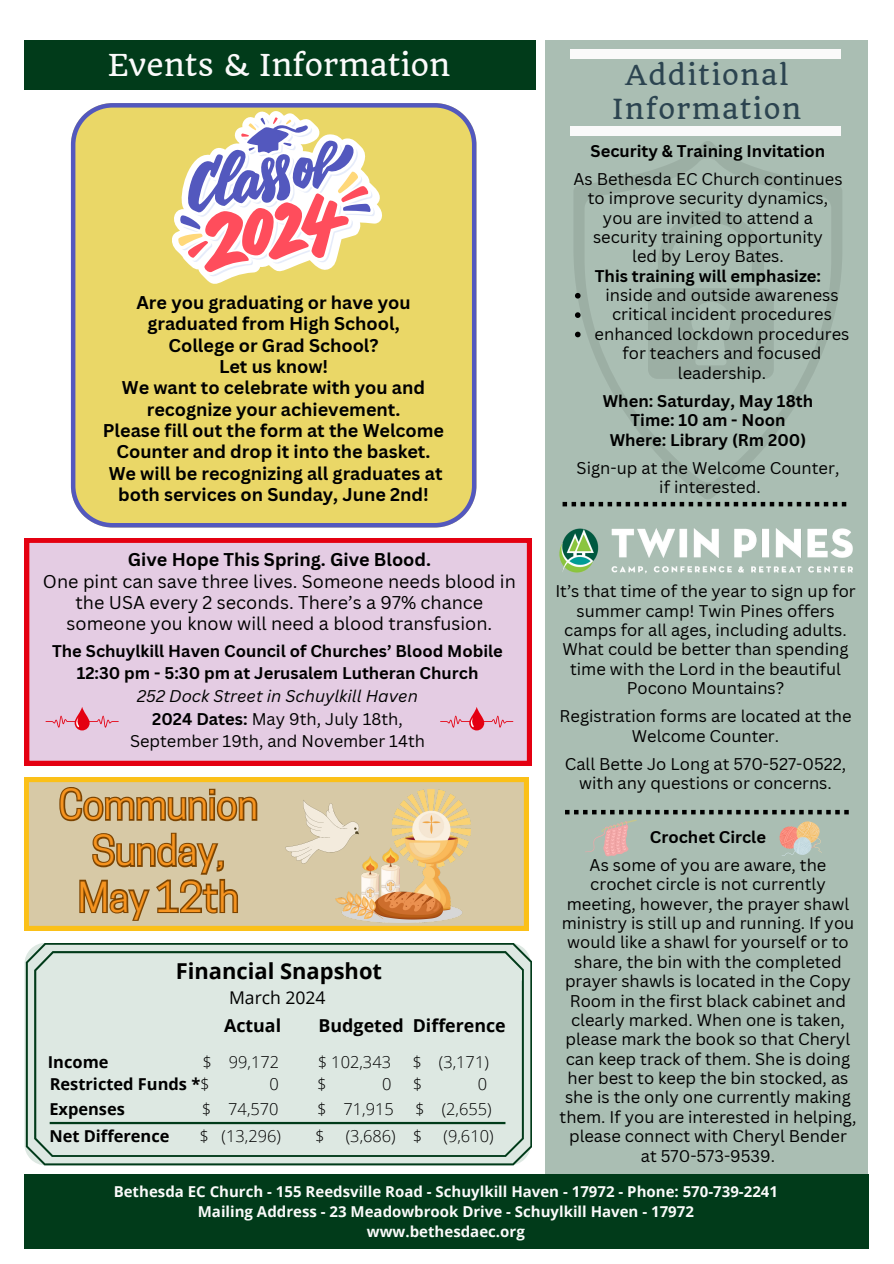
<style>
.page{position:relative;width:894px;height:1264px;background:#fff}
.page>*{position:absolute;margin:0;border:0;box-sizing:border-box;transform-origin:0 0}
.t1{font:39px/46.2px "Cooper Hewitt";color:#f69420;text-align:center}
.t2{font:29.4px "Quando";color:#fafafa}
.t3{font:27px/33.8px "Quando";letter-spacing:.05em;color:#2c4450;text-align:center}
.t4{font:700 21.9px "Open Sans";color:#000}
.t5{font:700 18px/21.3px "Canva Sans";color:#000;text-align:center}
.t6{font:18px/21.3px "Canva Sans";color:#000;text-align:center}
.t7{font:700 17.85px "Open Sans";color:#000}
.t8{font:17.55px "Open Sans";color:#000}
.t9{font:16.5px/19.4px "Canva Sans";color:#000;text-align:center}
.t10{font:700 16.5px/22.5px "Canva Sans";color:#000;text-align:center}
.t11{font:300 16.35px "Open Sans";color:#000}
.t12{font:700 16.35px "Open Sans";color:#000}
.t13{font:700 15px "Open Sans";color:#fafafa}
.s1{font-weight:700}
.s2{font-weight:400;font-style:italic}
.s3{font-weight:400}
.s4{font-weight:300}
</style>
<div class="page">
<div style="left:545px;top:40px;width:322px;height:1133px;background:#aabeb3"></div>
<div style="left:24px;top:1174px;width:844px;height:74px;background:#013b1a"></div>
<div style="left:24px;top:40px;width:512px;height:50px;background:#013b1a"></div>
<div style="left:570px;top:50px;width:270px;height:9px;background:#fafafa"></div>
<div style="left:570px;top:127px;width:270px;height:9px;background:#fafafa"></div>
<div style="left:25px;top:538px;width:506px;height:227px;background:#e4cce3"></div>
<svg style="left:46px;top:706px;width:73px;height:24px;background:#e4a9bf"></svg>
<div style="left:26px;top:943px;width:506px;height:222px;background:#dde8e2"></div>
<hr style="left:50px;top:1121px;width:455px;height:3px;background:#013b1a">
<img style="left:559px;top:528px;width:294px;height:46px">
<svg style="left:562px;top:502px;width:284px;height:4px"></svg>
<svg style="left:574px;top:141px;width:268px;height:358px"></svg>
<svg style="left:565px;top:810px;width:283px;height:46px"></svg>
<svg style="left:440px;top:706px;width:73px;height:24px;background:#e4a9bf"></svg>
<svg style="left:24px;top:777px;width:504px;height:153px;background:#ddc78c"></svg>
<img style="left:335px;top:789px;width:135px;height:133px">
<svg style="left:285px;top:799px;width:74px;height:64px;background:#dfd4b9"></svg>
<div style="left:71px;top:103px;width:405px;height:424px;background:#ead767"></div>
<svg style="left:169px;top:108px;width:216px;height:184px"></svg>
<svg style="left:574px;top:293px;width:6px;height:5px"></svg>
<svg style="left:574px;top:312px;width:6px;height:6px"></svg>
<svg style="left:574px;top:332px;width:6px;height:5px"></svg>
<svg style="left:58px;top:785px;width:201px;height:38px;background:#b29464"></svg>
<svg style="left:78px;top:831px;width:162px;height:91px;background:#b99d70"></svg>
<h3 class="t2" style="left:108px;top:47px;width:344px">Events &amp; Information</h3>
<h4 class="t5" style="left:103px;top:291px;width:343px">Are you graduating or have you graduated from High School,<br>College or Grad School?<br>Let us know!<br>We want to celebrate with you and recognize your achievement.<br>Please fill out the form at the Welcome<br>Counter and drop it into the basket.<br>We will be recognizing all graduates at both services on Sunday, June 2nd!</h4>
<h5 class="t6" style="left:43px;top:548px;width:474px"><span class="s1">Give Hope This Spring. Give Blood.<br></span>One pint can save three lives. Someone needs blood in the USA every 2 seconds. There’s a 97% chance someone you know will need a blood transfusion.</h5>
<h4 class="t10" style="left:52px;top:639px;width:452px">The Schuylkill Haven Council of Churches’ Blood Mobile 12:30 pm - 5:30 pm at Jerusalem Lutheran Church<br><span class="s2">252 Dock Street in Schuylkill Haven<br></span>2024 Dates: <span class="s3">May 9th, July 18th,<br>September 19th, and November 14th</span></h4>
<p class="t1" style="left:59px;top:786px;width:201px">Communion<br>Sunday,<br>May 12th</p>
<h2 class="t4" style="left:176px;top:955px;width:208px">Financial Snapshot</h2>
<h4 class="t8" style="left:229px;top:984px;width:98px">March 2024</h4>
<h5 class="t7" style="left:224px;top:1013px;width:59px">Actual</h5>
<h5 class="t7" style="left:318px;top:1013px;width:87px">Budgeted</h5>
<h5 class="t7" style="left:412px;top:1013px;width:94px">Difference</h5>
<h4 class="t12" style="left:48px;top:1050px;width:62px">Income</h4>
<h4 class="t11" style="left:202px;top:1050px;width:78px">$ 99,172</h4>
<h4 class="t11" style="left:317px;top:1050px;width:75px">$ 102,343</h4>
<h4 class="t11" style="left:412px;top:1050px;width:78px">$ (3,171)</h4>
<h5 class="t12" style="left:49px;top:1097px;width:77px">Expenses</h5>
<h5 class="t11" style="left:202px;top:1097px;width:78px">$ 74,570</h5>
<h5 class="t11" style="left:317px;top:1097px;width:78px">$ 71,915</h5>
<h5 class="t11" style="left:415px;top:1097px;width:78px">$ (2,655)</h5>
<p class="t12" style="left:50px;top:1072px;width:161px">Restricted Funds *<span class="s4">$</span></p>
<p class="t11" style="left:269px;top:1072px;width:11px">0</p>
<p class="t11" style="left:317px;top:1072px;width:11px">$</p>
<p class="t11" style="left:382px;top:1072px;width:11px">0</p>
<p class="t11" style="left:413px;top:1072px;width:11px">$</p>
<p class="t11" style="left:477px;top:1072px;width:11px">0</p>
<h4 class="t12" style="left:49px;top:1124px;width:122px">Net Difference</h4>
<h4 class="t11" style="left:199px;top:1124px;width:83px">$ (13,296)</h4>
<h4 class="t11" style="left:315px;top:1124px;width:11px">$</h4>
<h4 class="t11" style="left:346px;top:1124px;width:78px">(3,686) $</h4>
<h4 class="t11" style="left:443px;top:1124px;width:51px">(9,610)</h4>
<h1 class="t3" style="left:612px;top:58px;width:190px">Additional<br>Information</h1>
<p class="t10" style="left:590px;top:139px;width:236px">Security &amp; Training Invitation</p>
<h4 class="t9" style="left:573px;top:169px;width:271px">As Bethesda EC Church continues to improve security dynamics, you are invited to attend a security training opportunity<br>led by Leroy Bates.</h4>
<h5 class="t10" style="left:594px;top:264px;width:228px">This training will emphasize:</h5>
<h5 class="t9" style="left:605px;top:285px;width:235px">inside and outside awareness</h5>
<h5 class="t9" style="left:612px;top:304px;width:221px">critical incident procedures</h5>
<h5 class="t9" style="left:594px;top:324px;width:256px">enhanced lockdown procedures</h5>
<h5 class="t9" style="left:622px;top:343px;width:200px">for teachers and focused</h5>
<h5 class="t9" style="left:677px;top:362px;width:90px">leadership.</h5>
<h5 class="t10" style="left:602px;top:390px;width:212px;line-height:19.4px">When: Saturday, May 18th<br>Time: 10 am - Noon</h5>
<p class="t9" style="left:576px;top:425px;width:264px;line-height:28.2px"><span class="s1">Where: Library (Rm 200)<br></span>Sign-up at the Welcome Counter,</p>
<p class="t9" style="left:659px;top:477px;width:103px">if interested.</p>
<p class="t9" style="left:555px;top:581px;width:302px">It’s that time of the year to sign up for summer camp! Twin Pines offers camps for all ages, including adults.<br>What could be better than spending time with the Lord in the beautiful<br>Pocono Mountains?</p>
<h2 class="t9" style="left:559px;top:706px;width:293px">Registration forms are located at the<br>Welcome Counter.</h2>
<p class="t9" style="left:564px;top:753px;width:283px">Call Bette Jo Long at 570-527-0522, with any questions or concerns.</p>
<p class="t10" style="left:649px;top:825px;width:118px">Crochet Circle</p>
<p class="t9" style="left:559px;top:854px;width:298px">As some of you are aware, the crochet circle is not currently meeting, however, the prayer shawl ministry is still up and running. If you would like a shawl for yourself or to share, the bin with the completed prayer shawls is located in the Copy Room in the first black cabinet and clearly marked. When one is taken, please mark the book so that Cheryl can keep track of them. She is doing her best to keep the bin stocked, as she is the only one currently making them. If you are interested in helping, please connect with Cheryl Bender at 570-573-9539.</p>
<h5 class="t13" style="left:114px;top:1180px;width:665px">Bethesda EC Church - 155 Reedsville Road - Schuylkill Haven - 17972 - Phone: 570-739-2241</h5>
<p class="t13" style="left:198px;top:1200px;width:497px">Mailing Address - 23 Meadowbrook Drive - Schuylkill Haven - 17972</p>
<p class="t13" style="left:367px;top:1221px;width:159px">www.bethesdaec.org</p>
</div>
